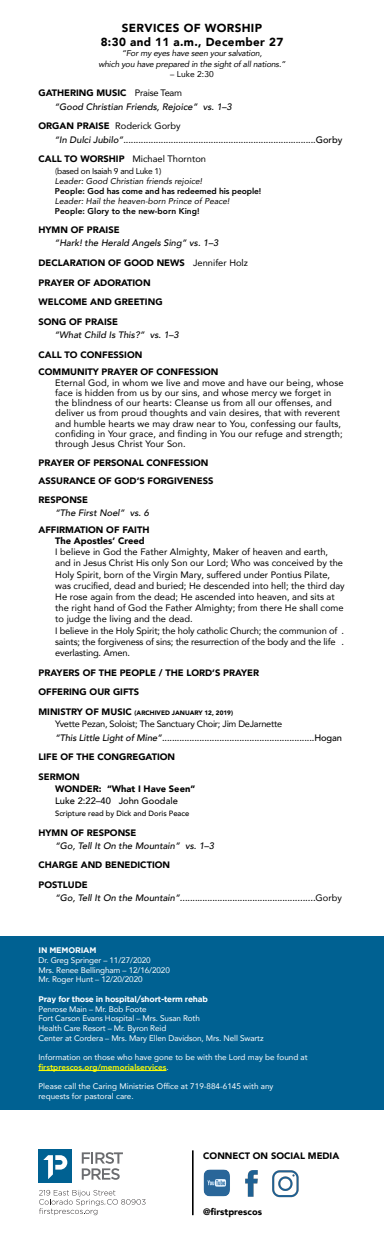
<style>
.page{position:relative;width:384px;height:1258px;background:#fff}
.page>*{position:absolute;margin:0;border:0;box-sizing:border-box;transform-origin:0 0}
.t1{font:900 11.64px "Avenir";letter-spacing:.03em;color:#000}
.t2{font:9.32px/11.2px "Avenir";color:#000}
.t3{font:900 9.32px "Avenir";color:#000}
.t4{font:500 9.32px "Avenir";color:#000}
.t5{font:italic 500 9.32px "Avenir";color:#000}
.t6{font:9.2px "Avenir";letter-spacing:-.03em;color:#000}
.t7{font:italic 8.4px "Avenir";letter-spacing:-.01em;color:#000}
.t8{font:800 8.4px "Avenir";color:#000}
.t9{font:8.4px "Avenir";letter-spacing:-.03em;color:#000}
.t10{font:8.12px/9.7px "Avenir";letter-spacing:-.01em;color:#fff}
.t11{font:700 8.12px/9.7px "Gotham";letter-spacing:-.025em;color:#fff}
.t12{font:500 7.6px "Avenir";color:#000}
.t13{font:900 6.4px "Avenir";color:#000}
.s1{font-weight:400}
.s2{font-weight:900}
.s3{font-style:italic}
.s4{font-weight:300}
.s5{font-size:9.32px}
.s6{font-family:"Avenir";font-weight:400}
.s7{font-weight:800;color:#ff0}
</style>
<div class="page">
<div style="left:0;top:936px;width:384px;height:174px;background:#006192"></div>
<hr style="left:38px;top:1070px;width:128px;height:1px;background:#ff0">
<div style="left:38px;top:1149px;width:34px;height:34px;background:#006192"></div>
<svg style="left:43px;top:1155px;width:24px;height:24px"></svg>
<svg style="left:82px;top:1152px;width:41px;height:28px"></svg>
<svg style="left:39px;top:1190px;width:107px;height:25px"></svg>
<img style="left:203px;top:1169px;width:27px;height:27px">
<img style="left:245px;top:1170px;width:13px;height:27px">
<img style="left:272px;top:1170px;width:27px;height:27px">
<hr style="left:192px;top:1150px;width:2px;height:65px;background:#000">
<p class="t1" style="left:122px;top:18px;width:142px">SERVICES OF WORSHIP</p>
<p class="t1" style="left:101px;top:32px;width:184px">8:30 and 11 a.m., December 27</p>
<p class="t7" style="left:122px;top:48px;width:142px">“For my eyes have seen your salvation,</p>
<p class="t7" style="left:98px;top:58px;width:189px">which you have prepared in the sight of all nations.”</p>
<p class="t9" style="left:170px;top:67px;width:45px">– Luke 2:30</p>
<p class="t3" style="left:38px;top:85px;width:145px">GATHERING MUSIC <span class="s1">Praise Team</span></p>
<p class="t5" style="left:54px;top:101px;width:179px">“Good Christian Friends, Rejoice” vs. 1–3</p>
<p class="t2" style="left:38px;top:120px;width:144px"><span class="s2">ORGAN PRAISE</span> Roderick Gorby</p>
<p class="t4" style="left:54px;top:131px;width:289px"><span class="s3">“In Dulci Jubilo”</span>.............................................................................Gorby</p>
<p class="t2" style="left:38px;top:153px;width:169px"><span class="s2">CALL TO WORSHIP</span> Michael Thornton</p>
<p class="t9" style="left:55px;top:164px;width:108px"><span class="s4">(</span>based on Isaiah 9 and Luke 1)</p>
<p class="t7" style="left:55px;top:176px;width:149px">Leader: Good Christian friends rejoice!</p>
<p class="t8" style="left:55px;top:184px;width:208px">People: God has come and has redeemed his people!</p>
<p class="t7" style="left:55px;top:196px;width:176px">Leader: Hail the heaven-born Prince of Peace!</p>
<p class="t8" style="left:55px;top:204px;width:146px">People: Glory to the new-born King!</p>
<p class="t3" style="left:38px;top:222px;width:83px">HYMN OF PRAISE</p>
<p class="t5" style="left:55px;top:238px;width:165px">“Hark! the Herald Angels Sing” vs. 1–3</p>
<p class="t3" style="left:38px;top:255px;width:211px">DECLARATION OF GOOD NEWS <span class="s1">Jennifer Holz</span></p>
<p class="t3" style="left:38px;top:274px;width:114px">PRAYER OF ADORATION</p>
<p class="t3" style="left:38px;top:294px;width:126px">WELCOME AND GREETING</p>
<p class="t3" style="left:38px;top:313px;width:81px">SONG OF PRAISE</p>
<p class="t5" style="left:54px;top:329px;width:126px">“What Child Is This?” vs. 1–3</p>
<p class="t3" style="left:38px;top:346px;width:105px">CALL TO CONFESSION</p>
<p class="t3" style="left:38px;top:364px;width:181px">COMMUNITY PRAYER OF CONFESSION</p>
<p class="t2" style="left:55px;top:377px;width:290px;line-height:10.2px">Eternal God, in whom we live and move and have our being, whose face is hidden from us by our sins, and whose mercy we forget in the blindness of our hearts: Cleanse us from all our offenses, and deliver us from proud thoughts and vain desires, that with reverent and humble hearts we may draw near to You, confessing our faults, confiding in Your grace, and finding in You our refuge and strength; through Jesus Christ Your Son.</p>
<p class="t3" style="left:38px;top:454px;width:171px">PRAYER OF PERSONAL CONFESSION</p>
<p class="t3" style="left:38px;top:473px;width:176px">ASSURANCE OF GOD’S FORGIVENESS</p>
<p class="t3" style="left:38px;top:492px;width:51px">RESPONSE</p>
<p class="t5" style="left:55px;top:507px;width:95px">“The First Noel” vs. 6</p>
<p class="t3" style="left:38px;top:522px;width:112px">AFFIRMATION OF FAITH</p>
<p class="t3" style="left:55px;top:533px;width:91px">The Apostles’ Creed</p>
<p class="t2" style="left:55px;top:546px;width:291px">I believe in God the Father Almighty, Maker of heaven and earth, and in Jesus Christ His only Son our Lord; Who was conceived by the Holy Spirit, born of the Virgin Mary, suffered under Pontius Pilate, was crucified, dead and buried; He descended into hell; the third day He rose again from the dead; He ascended into heaven, and sits at the right hand of God the Father Almighty; from there He shall come to judge the living and the dead.</p>
<p class="t2" style="left:55px;top:624px;width:288px;text-align:justify">I believe in the Holy Spirit; the holy catholic Church; the communion of . saints; the forgiveness of sins; the resurrection of the body and the life . everlasting. Amen.</p>
<p class="t3" style="left:38px;top:664px;width:222px">PRAYERS OF THE PEOPLE / THE LORD’S PRAYER</p>
<p class="t3" style="left:38px;top:684px;width:102px">OFFERING OUR GIFTS</p>
<p class="t13" style="left:38px;top:707px;width:196px"><span class="s5">MINISTRY OF MUSIC</span> (ARCHIVED JANUARY 12, 2019)</p>
<p class="t6" style="left:55px;top:716px;width:229px">Yvette Pezan, Soloist; The Sanctuary Choir; Jim DeJarnette</p>
<p class="t4" style="left:55px;top:729px;width:289px"><span class="s3">“This Little Light of Mine”</span>.............................................................Hogan</p>
<p class="t3" style="left:39px;top:749px;width:138px">LIFE OF THE CONGREGATION</p>
<p class="t3" style="left:39px;top:768px;width:43px">SERMON</p>
<p class="t3" style="left:55px;top:781px;width:142px">WONDER: “What I Have Seen”</p>
<p class="t4" style="left:55px;top:793px;width:124px">Luke 2:22–40 John Goodale</p>
<p class="t12" style="left:55px;top:807px;width:136px">Scripture read by Dick and Doris Peace</p>
<p class="t3" style="left:39px;top:824px;width:100px">HYMN OF RESPONSE</p>
<p class="t5" style="left:55px;top:840px;width:160px">“Go, Tell It On the Mountain” vs. 1–3</p>
<p class="t3" style="left:39px;top:857px;width:133px">CHARGE AND BENEDICTION</p>
<p class="t3" style="left:39px;top:877px;width:51px">POSTLUDE</p>
<p class="t4" style="left:55px;top:890px;width:288px"><span class="s3">“Go, Tell It On the Mountain”.</span>.............................................<span class="s3">........</span><span class="s1">Gorby</span></p>
<p class="t11" style="left:38px;top:945px;width:59px">IN MEMORIAM</p>
<p class="t10" style="left:38px;top:955px;width:133px">Dr. Greg Springer – 11/27/2020<br>Mrs. Renee Bellingham – 12/16/2020<br>Mr. Roger Hunt – 12/20/2020</p>
<p class="t11" style="left:38px;top:994px;width:171px">Pray for those in hospital/short-term rehab<br><span class="s6">Penrose Main – Mr. Bob Foote</span></p>
<p class="t10" style="left:38px;top:1013px;width:163px">Fort Carson Evans Hospital – Mrs. Susan Roth<br>Health Care Resort – Mr. Byron Reid</p>
<p class="t10" style="left:38px;top:1033px;width:227px">Center at Cordera – Mrs. Mary Ellen Davidson, Mrs. Nell Swartz</p>
<p class="t10" style="left:38px;top:1052px;width:271px">Information on those who have gone to be with the Lord may be found at <span class="s7">firstprescos.org/memorialservices</span>.</p>
<p class="t10" style="left:38px;top:1081px;width:237px">Please call the Caring Ministries Office at 719-884-6145 with any requests for pastoral care.</p>
<p class="t3" style="left:203px;top:1147px;width:138px">CONNECT ON SOCIAL MEDIA</p>
<p class="t3" style="left:203px;top:1203px;width:60px">@firstprescos</p>
</div>
